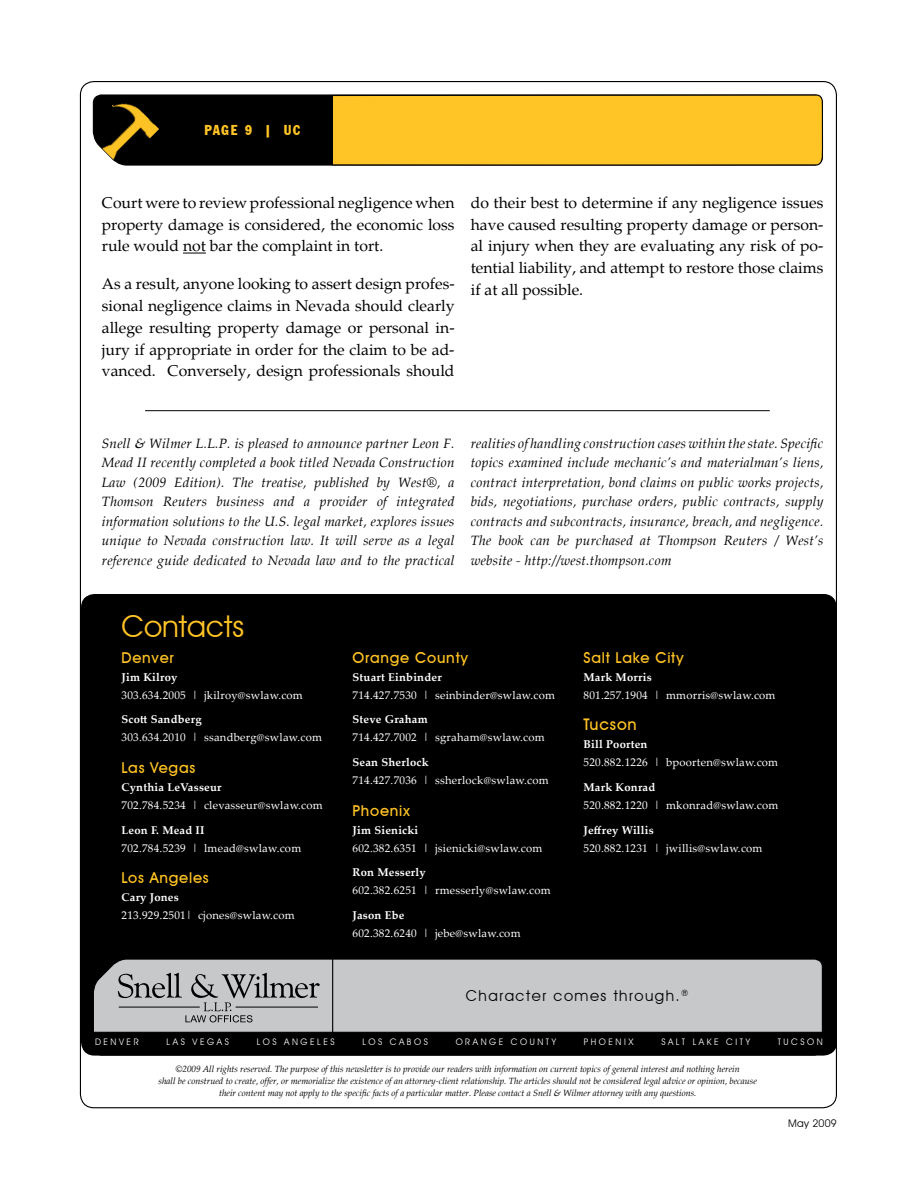
<style>
.page{position:relative;width:918px;height:1188px;background:#fff}
.page>*{position:absolute;margin:0;border:0;box-sizing:border-box;transform-origin:0 0}
.t1{font:30px "Avant Garde IT Cby BT";color:#ffc425}
.t2{font:500 16.05px "Avant Garde IT Cby BT";letter-spacing:.05em;color:#ffc425}
.t3{font:15.75px/21.8px "Palatino";color:#000;text-align:justify}
.t4{font:500 15px "Avant Garde IT Cby BT";letter-spacing:.05em;color:#ffc425}
.t5{font:15px "Avant Garde IT Cby BT";letter-spacing:.1em;color:#000}
.t6{font:15px "Franklin Cond Gothic";letter-spacing:.09em;color:#ffc425}
.t7{font:italic 13.5px/19.5px "Palatino";letter-spacing:.02em;color:#000;text-align:justify}
.t8{font:11.25px "Palatino Linotype";letter-spacing:.02em;color:#fff}
.t9{font:700 11.25px "Palatino Linotype";letter-spacing:.02em;color:#fff}
.t10{font:10.5px "Avant Garde IT Cby BT";letter-spacing:.025em;color:#000}
.t11{font:italic 9px/12px "Palatino";color:#000;text-align:center}
.t12{font:9px "Avant Garde IT Cby BT";letter-spacing:.28em;color:#fff}
</style>
<div class="page">
<div style="left:81px;top:594px;width:756px;height:462px;background:#000;border-radius:14px"></div>
<div style="left:159px;top:94px;width:172px;height:72px;background:#000"></div>
<img style="left:92px;top:94px;width:67px;height:72px">
<div style="left:331px;top:94px;width:493px;height:72px;background:#ffc425"></div>
<div style="left:94px;top:959px;width:728px;height:72px;background:#c6c8ca"></div>
<svg style="left:92px;top:1031px;width:732px;height:25px"></svg>
<hr style="left:332px;top:959px;width:1px;height:74px;background:#000">
<svg style="left:118px;top:973px;width:202px;height:49px;background:#a6a8aa"></svg>
<svg style="left:183px;top:253px;width:23px;height:1px"></svg>
<hr style="left:145px;top:410px;width:625px;height:1px;background:#000">
<p class="t6" style="left:204px;top:121px;width:98px">PAGE 9 | UC</p>
<p class="t3" style="left:102px;top:192px;width:354px">Court were to review professional negligence when property damage is considered, the economic loss rule would not bar the complaint in tort.</p>
<p class="t3" style="left:102px;top:274px;width:354px">As a result, anyone looking to assert design profes&shy;sional negligence claims in Nevada should clearly allege resulting property damage or personal in&shy;jury if appropriate in order for the claim to be ad&shy;vanced. Conversely, design professionals should</p>
<p class="t3" style="left:471px;top:192px;width:354px">do their best to determine if any negligence issues have caused resulting property damage or person&shy;al injury when they are evaluating any risk of po&shy;tential liability, and attempt to restore those claims if at all possible.</p>
<p class="t7" style="left:102px;top:433px;width:354px">Snell &amp; Wilmer L.L.P. is pleased to announce partner Leon F.<br>Mead II recently completed a book titled Nevada Construction Law (2009 Edition). The treatise, published by West®, a Thomson Reuters business and a provider of integrated information solutions to the U.S. legal market, explores issues unique to Nevada construction law. It will serve as a legal reference guide dedicated to Nevada law and to the practical</p>
<p class="t7" style="left:471px;top:433px;width:354px">realities of handling construction cases within the state. Specific topics examined include mechanic’s and materialman’s liens, contract interpretation, bond claims on public works projects, bids, negotiations, purchase orders, public contracts, supply contracts and subcontracts, insurance, breach, and negligence.<br>The book can be purchased at Thompson Reuters / West’s website - http://west.thompson.com</p>
<h1 class="t1" style="left:122px;top:608px;width:124px">Contacts</h1>
<p class="t4" style="left:122px;top:648px;width:54px">Denver</p>
<p class="t9" style="left:122px;top:669px;width:57px">Jim Kilroy</p>
<p class="t8" style="left:122px;top:687px;width:183px">303.634.2005 | jkilroy@swlaw.com</p>
<p class="t9" style="left:122px;top:712px;width:82px">Scott Sandberg</p>
<p class="t8" style="left:122px;top:730px;width:202px">303.634.2010 | ssandberg@swlaw.com</p>
<p class="t4" style="left:122px;top:758px;width:75px">Las Vegas</p>
<p class="t9" style="left:122px;top:779px;width:102px">Cynthia LeVasseur</p>
<p class="t8" style="left:122px;top:797px;width:203px">702.784.5234 | clevasseur@swlaw.com</p>
<p class="t9" style="left:122px;top:822px;width:85px">Leon F. Mead II</p>
<p class="t8" style="left:122px;top:840px;width:181px">702.784.5239 | lmead@swlaw.com</p>
<p class="t4" style="left:122px;top:869px;width:89px">Los Angeles</p>
<p class="t9" style="left:122px;top:889px;width:59px">Cary Jones</p>
<p class="t8" style="left:122px;top:907px;width:175px">213.929.2501| cjones@swlaw.com</p>
<p class="t4" style="left:352px;top:648px;width:117px">Orange County</p>
<p class="t9" style="left:352px;top:669px;width:91px">Stuart Einbinder</p>
<p class="t8" style="left:352px;top:687px;width:204px">714.427.7530 | seinbinder@swlaw.com</p>
<p class="t9" style="left:352px;top:712px;width:77px">Steve Graham</p>
<p class="t8" style="left:352px;top:730px;width:194px">714.427.7002 | sgraham@swlaw.com</p>
<p class="t9" style="left:352px;top:754px;width:78px">Sean Sherlock</p>
<p class="t8" style="left:352px;top:772px;width:198px">714.427.7036 | ssherlock@swlaw.com</p>
<p class="t4" style="left:352px;top:801px;width:59px">Phoenix</p>
<p class="t9" style="left:352px;top:822px;width:67px">Jim Sienicki</p>
<p class="t8" style="left:352px;top:840px;width:192px">602.382.6351 | jsienicki@swlaw.com</p>
<p class="t9" style="left:352px;top:865px;width:75px">Ron Messerly</p>
<p class="t8" style="left:352px;top:883px;width:200px">602.382.6251 | rmesserly@swlaw.com</p>
<p class="t9" style="left:352px;top:907px;width:54px">Jason Ebe</p>
<p class="t8" style="left:352px;top:925px;width:170px">602.382.6240 | jebe@swlaw.com</p>
<p class="t4" style="left:584px;top:648px;width:102px">Salt Lake City</p>
<p class="t9" style="left:584px;top:669px;width:70px">Mark Morris</p>
<p class="t8" style="left:584px;top:687px;width:194px">801.257.1904 | mmorris@swlaw.com</p>
<p class="t2" style="left:584px;top:715px;width:55px">Tucson</p>
<p class="t9" style="left:584px;top:736px;width:65px">Bill Poorten</p>
<p class="t8" style="left:584px;top:754px;width:196px">520.882.1226 | bpoorten@swlaw.com</p>
<p class="t9" style="left:584px;top:779px;width:73px">Mark Konrad</p>
<p class="t8" style="left:584px;top:797px;width:196px">520.882.1220 | mkonrad@swlaw.com</p>
<p class="t9" style="left:584px;top:822px;width:72px">Jeffrey Willis</p>
<p class="t8" style="left:584px;top:840px;width:181px">520.882.1231 | jwillis@swlaw.com</p>
<p class="t5" style="left:466px;top:986px;width:224px">Character comes through.<sup>®</sup></p>
<p class="t12" style="left:95px;top:1037px;width:45px">DENVER</p>
<p class="t12" style="left:166px;top:1037px;width:64px">LAS VEGAS</p>
<p class="t12" style="left:257px;top:1037px;width:79px">LOS ANGELES</p>
<p class="t12" style="left:363px;top:1037px;width:67px">LOS CABOS</p>
<p class="t12" style="left:456px;top:1037px;width:102px">ORANGE COUNTY</p>
<p class="t12" style="left:584px;top:1037px;width:51px">PHOENIX</p>
<p class="t12" style="left:661px;top:1037px;width:90px">SALT LAKE CITY</p>
<p class="t12" style="left:778px;top:1037px;width:47px">TUCSON</p>
<p class="t11" style="left:159px;top:1063px;width:600px">©2009 All rights reserved. The purpose of this newsletter is to provide our readers with information on current topics of general interest and nothing herein<br>shall be construed to create, offer, or memorialize the existence of an attorney-client relationship. The articles should not be considered legal advice or opinion, because their content may not apply to the specific facts of a particular matter. Please contact a Snell &amp; Wilmer attorney with any questions.</p>
<p class="t10" style="left:788px;top:1117px;width:50px">May 2009</p>
</div>
